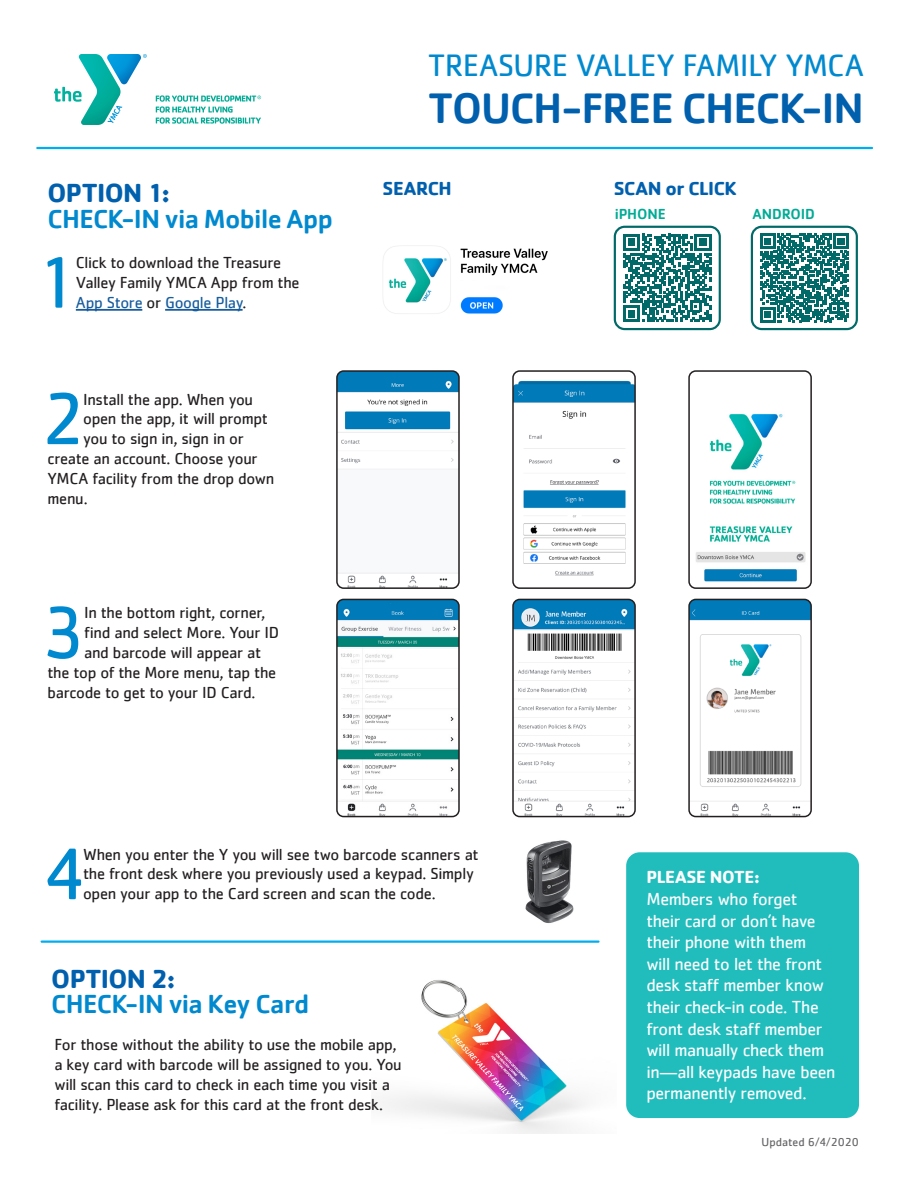
<style>
.page{position:relative;width:918px;height:1188px;background:#fff}
.page>*{position:absolute;margin:0;border:0;box-sizing:border-box;transform-origin:0 0}
.t1{font:75.75px "Cachet";color:#0089cf}
.Running_Head{font:500 43.95px "Cachet";letter-spacing:-.03em;color:#0160ae}
.Running_Head-2{font:31.95px "Cachet";letter-spacing:-.02em;color:#0089cf}
.t2{font:500 27px/25.5px "Cachet";letter-spacing:-.025em;color:#0089cf}
.t3{font:700 19.5px "Cachet";letter-spacing:-.02em;color:#0160ae}
.t4{font:18px/21.6px "Cachet";letter-spacing:-.025em;color:#fff}
.t5{font:700 18px "Cachet";letter-spacing:-.02em;color:#fff}
.t6{font:16.5px/19.8px "Cachet";letter-spacing:-.02em;color:#231f20}
.t7{font:500 15px "Cachet";letter-spacing:-.01em;color:#00ab95}
.t8{font:12px "Cachet";color:#636366}
.s1{font-weight:700;color:#0160ae}
.s2{color:#175d9e}
</style>
<div class="page">
<hr style="left:76px;top:309px;width:66px;height:2px;background:#175d9e">
<hr style="left:165px;top:309px;width:78px;height:2px;background:#175d9e">
<div style="left:626px;top:852px;width:233px;height:266px;background:#21bdbd;border-radius:14px"></div>
<hr style="left:37px;top:147px;width:835px;height:2px;background:#00aeef">
<hr style="left:42px;top:940px;width:557px;height:3px;background:#00aeef">
<img style="left:383px;top:245px;width:165px;height:69px">
<svg style="left:623px;top:234px;width:88px;height:88px"></svg>
<div style="left:614px;top:226px;width:107px;height:104px;border:2px solid #016a69;border-radius:10px"></div>
<svg style="left:760px;top:234px;width:89px;height:88px"></svg>
<div style="left:751px;top:226px;width:107px;height:104px;border:2px solid #016a69;border-radius:10px"></div>
<img style="left:378px;top:980px;width:207px;height:154px">
<img style="left:525px;top:840px;width:49px;height:84px">
<svg style="left:54px;top:54px;width:93px;height:71px"></svg>
<svg style="left:156px;top:95px;width:105px;height:29px"></svg>
<img style="left:691px;top:373px;width:118px;height:213px">
<div style="left:688px;top:370px;width:124px;height:219px;border:2px solid #231f20;border-radius:7px"></div>
<img style="left:337px;top:599px;width:122px;height:218px">
<div style="left:336px;top:599px;width:124px;height:218px;border:2px solid #231f20;border-radius:7px"></div>
<img style="left:339px;top:373px;width:118px;height:213px">
<div style="left:336px;top:370px;width:124px;height:219px;border:2px solid #231f20;border-radius:7px"></div>
<img style="left:515px;top:373px;width:118px;height:213px">
<div style="left:512px;top:370px;width:124px;height:219px;border:2px solid #231f20;border-radius:7px"></div>
<img style="left:689px;top:599px;width:122px;height:218px">
<div style="left:688px;top:599px;width:124px;height:218px;border:2px solid #231f20;border-radius:7px"></div>
<img style="left:513px;top:599px;width:122px;height:218px">
<div style="left:512px;top:599px;width:124px;height:218px;border:2px solid #231f20;border-radius:7px"></div>
<p class="t2" style="left:48px;top:180px;width:287px"><span class="s1">OPTION 1:<br></span>CHECK-IN via Mobile App</p>
<p class="t1" style="left:33px;top:238px;width:46px">1</p>
<p class="t6" style="left:76px;top:252px;width:225px">Click to download the Treasure<br>Valley Family YMCA App from the<br><span class="s2">App Store</span> or <span class="s2">Google Play</span>.</p>
<p class="t1" style="left:41px;top:375px;width:46px">2</p>
<p class="t6" style="left:83px;top:389px;width:171px">Install the app. When you</p>
<p class="t6" style="left:83px;top:409px;width:186px">open the app, it will prompt</p>
<p class="t6" style="left:83px;top:428px;width:162px">you to sign in, sign in or</p>
<p class="t6" style="left:48px;top:448px;width:212px">create an account. Choose your</p>
<p class="t6" style="left:48px;top:468px;width:228px">YMCA facility from the drop down</p>
<p class="t6" style="left:48px;top:488px;width:42px">menu.</p>
<p class="t1" style="left:41px;top:589px;width:46px">3</p>
<p class="t6" style="left:84px;top:603px;width:183px">In the bottom right, corner,</p>
<p class="t6" style="left:84px;top:622px;width:197px">find and select More. Your ID</p>
<p class="t6" style="left:84px;top:642px;width:179px">and barcode will appear at</p>
<p class="t6" style="left:48px;top:662px;width:230px">the top of the More menu, tap the</p>
<p class="t6" style="left:48px;top:682px;width:210px">barcode to get to your ID Card.</p>
<p class="Running_Head-2" style="left:428px;top:47px;width:437px">TREASURE VALLEY FAMILY YMCA</p>
<p class="Running_Head" style="left:428px;top:81px;width:437px">TOUCH-FREE CHECK-IN</p>
<p class="t3" style="left:383px;top:176px;width:71px">SEARCH</p>
<p class="t3" style="left:614px;top:176px;width:124px">SCAN or CLICK</p>
<p class="t7" style="left:615px;top:205px;width:52px">iPHONE</p>
<p class="t7" style="left:752px;top:205px;width:64px">ANDROID</p>
<p class="t1" style="left:43px;top:830px;width:44px">4</p>
<p class="t6" style="left:83px;top:844px;width:397px">When you enter the Y you will see two barcode scanners at the front desk where you previously used a keypad. Simply open your app to the Card screen and scan the code.</p>
<p class="t2" style="left:51px;top:965px;width:259px"><span class="s1">OPTION 2:<br></span>CHECK-IN via Key Card</p>
<p class="t6" style="left:54px;top:1035px;width:349px">For those without the ability to use the mobile app, a key card with barcode will be assigned to you. You will scan this card to check in each time you visit a facility. Please ask for this card at the front desk.</p>
<p class="t5" style="left:646px;top:866px;width:115px">PLEASE NOTE:</p>
<p class="t4" style="left:646px;top:888px;width:190px">Members who forget their card or don’t have their phone with them<br>will need to let the front desk staff member know their check-in code. The front desk staff member will manually check them in—all keypads have been permanently removed.</p>
<p class="t8" style="left:762px;top:1135px;width:99px">Updated 6/4/2020</p>
</div>
